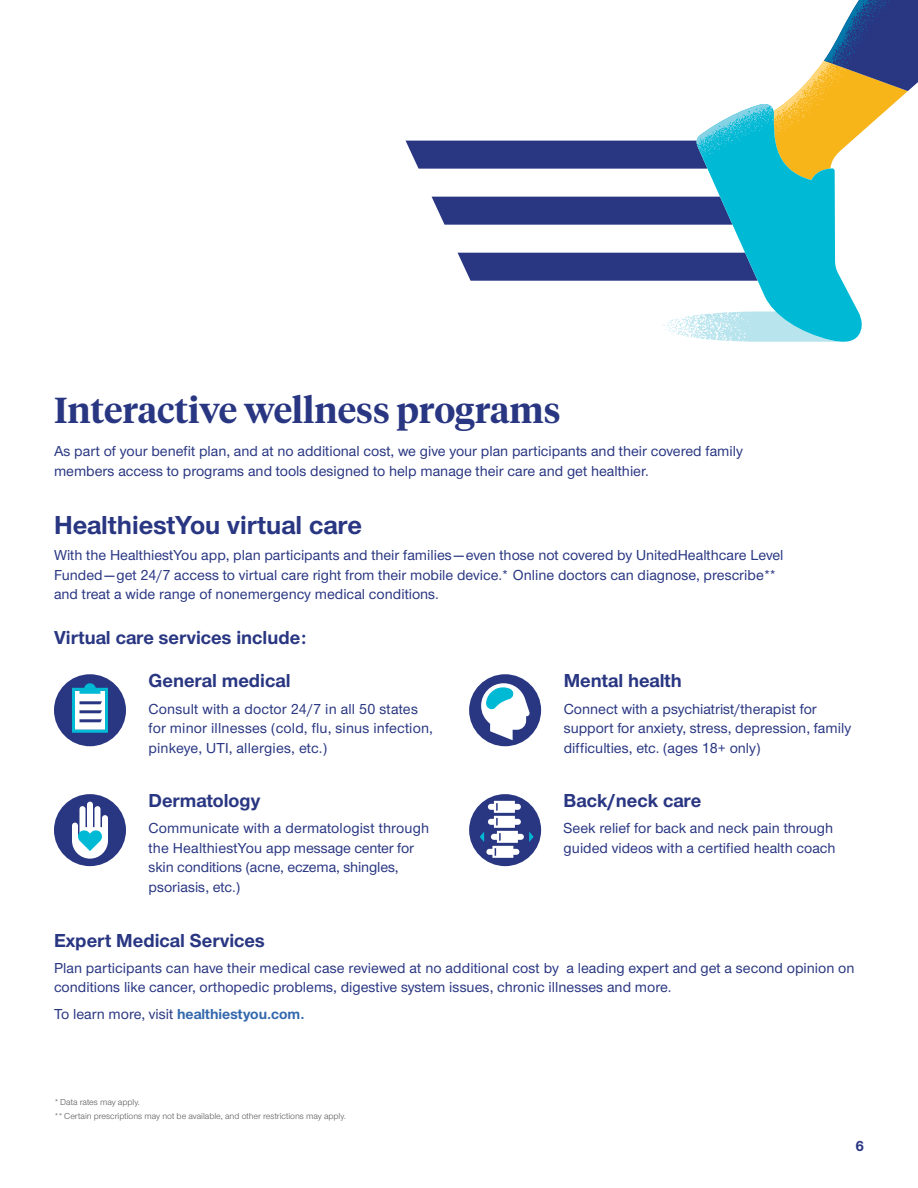
<style>
.page{position:relative;width:918px;height:1188px;background:#fff}
.page>*{position:absolute;margin:0;border:0;box-sizing:border-box;transform-origin:0 0}
.H3{font:600 36px "UHC Serif Headline";color:#293682}
.H4-Sans{font:700 27px "UHC Sans";color:#293682}
.H5-Sans{font:700 19.5px "UHC Sans";color:#293682}
.Body{font:500 15px/19.5px "UHC Sans";color:#293682}
.Body-2{font:700 15px "UHC Sans";color:#3268ad}
.H6-Sans{font:700 15px "UHC Sans";color:#293682}
.Disclaimer_Copyrigh{font:9px "UHC Sans";color:#58595b}
.s1{font-weight:500;color:#293682}
</style>
<div class="page">
<svg style="left:406px;top:141px;width:255px;height:140px;fill:#293682"></svg>
<svg style="left:661px;top:0;width:257px;height:342px"></svg>
<div style="left:54px;top:674px;width:72px;height:72px;background:#293682;border-radius:50%"></div>
<svg style="left:72px;top:683px;width:36px;height:50px;background:#87c3da"></svg>
<div style="left:54px;top:794px;width:72px;height:72px;background:#293682;border-radius:50%"></div>
<svg style="left:72px;top:802px;width:36px;height:57px"></svg>
<div style="left:469px;top:674px;width:72px;height:72px;background:#293682;border-radius:50%"></div>
<svg style="left:481px;top:683px;width:49px;height:57px"></svg>
<div style="left:469px;top:794px;width:72px;height:72px;background:#293682;border-radius:50%"></div>
<svg style="left:480px;top:801px;width:54px;height:57px"></svg>
<p class="H3" style="left:54px;top:386px;width:508px">Interactive wellness programs</p>
<p class="Body" style="left:54px;top:441px;width:690px">As part of your benefit plan, and at no additional cost, we give your plan participants and their covered family members access to programs and tools designed to help manage their care and get healthier.</p>
<p class="H4-Sans" style="left:54px;top:507px;width:310px">HealthiestYou virtual care</p>
<p class="Body" style="left:54px;top:545px;width:731px">With the HealthiestYou app, plan participants and their families—even those not covered by UnitedHealthcare Level<br>Funded—get 24/7 access to virtual care right from their mobile device.* Online doctors can diagnose, prescribe** and treat a wide range of nonemergency medical conditions.</p>
<p class="H5-Sans" style="left:54px;top:624px;width:254px">Virtual care services include:</p>
<p class="H5-Sans" style="left:149px;top:668px;width:143px">General medical</p>
<p class="Body" style="left:149px;top:698px;width:286px">Consult with a doctor 24/7 in all 50 states for minor illnesses (cold, flu, sinus infection, pinkeye, UTI, allergies, etc.)</p>
<p class="H5-Sans" style="left:149px;top:788px;width:113px">Dermatology</p>
<p class="Body" style="left:149px;top:818px;width:282px">Communicate with a dermatologist through the HealthiestYou app message center for skin conditions (acne, eczema, shingles, psoriasis, etc.)</p>
<p class="H5-Sans" style="left:564px;top:668px;width:120px">Mental health</p>
<p class="Body" style="left:564px;top:698px;width:289px">Connect with a psychiatrist/therapist for support for anxiety, stress, depression, family difficulties, etc. (ages 18+ only)</p>
<p class="H5-Sans" style="left:564px;top:788px;width:139px">Back/neck care</p>
<p class="Body" style="left:564px;top:818px;width:273px">Seek relief for back and neck pain through guided videos with a certified health coach</p>
<p class="H5-Sans" style="left:54px;top:927px;width:212px">Expert Medical Services</p>
<p class="Body" style="left:54px;top:957px;width:802px">Plan participants can have their medical case reviewed at no additional cost by a leading expert and get a second opinion on conditions like cancer, orthopedic problems, digestive system issues, chronic illnesses and more.</p>
<p class="Body-2" style="left:54px;top:1003px;width:252px"><span class="s1">To learn more, visit</span> healthiestyou.com.</p>
<p class="Disclaimer_Copyrigh" style="left:54px;top:1096px;width:87px">*Data rates may apply.</p>
<p class="Disclaimer_Copyrigh" style="left:54px;top:1111px;width:294px">**Certain prescriptions may not be available, and other restrictions may apply.</p>
<p class="H6-Sans" style="left:855px;top:1136px;width:10px">6</p>
</div>
